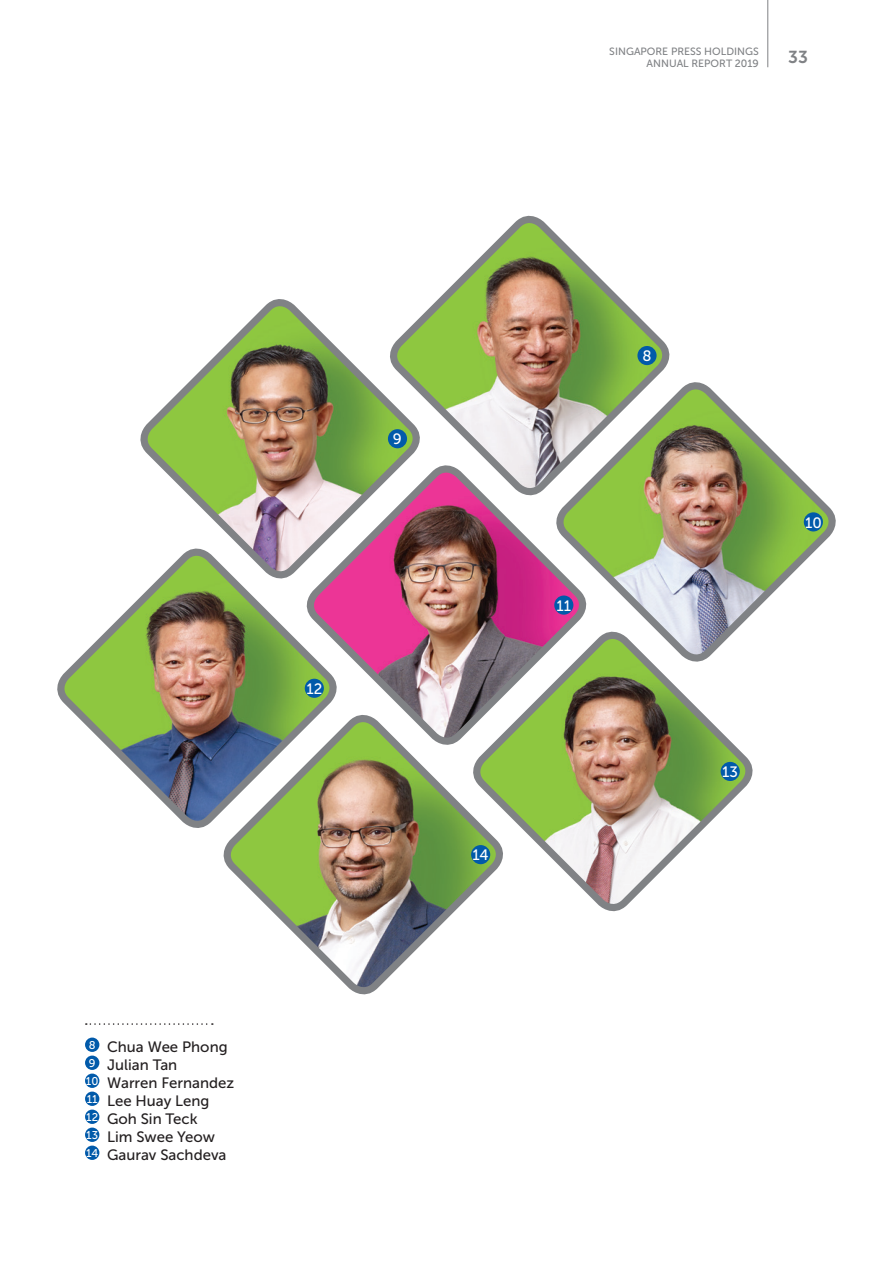
<style>
.page{position:relative;width:893px;height:1263px;background:#fff}
.page>*{position:absolute;margin:0;border:0;box-sizing:border-box;transform-origin:0 0}
.t1{font:17.25px "Museo Sans 700";color:#808285}
.t2{font:15px/18px "Museo Sans 500";color:#231f20}
.t3{font:15px "Museo Sans 500";color:#fff}
.t4{font:10.5px/12.6px "Museo Sans 500";color:#808285;text-align:right}
</style>
<div class="page">
<svg style="left:423px;top:215px;width:247px;height:247px"></svg>
<svg style="left:140px;top:299px;width:283px;height:246px"></svg>
<img style="left:553px;top:379px;width:283px;height:250px">
<img style="left:57px;top:545px;width:247px;height:283px">
<img style="left:220px;top:712px;width:250px;height:283px">
<svg style="left:470px;top:629px;width:283px;height:283px"></svg>
<img style="left:304px;top:462px;width:285px;height:286px">
<div style="left:85px;top:1037px;width:14px;height:15px;background:#015aaa;border-radius:50%"></div>
<div style="left:85px;top:1055px;width:14px;height:15px;background:#015aaa;border-radius:50%"></div>
<div style="left:85px;top:1073px;width:14px;height:15px;background:#015aaa;border-radius:50%"></div>
<div style="left:85px;top:1091px;width:14px;height:15px;background:#015aaa;border-radius:50%"></div>
<div style="left:85px;top:1109px;width:14px;height:15px;background:#015aaa;border-radius:50%"></div>
<div style="left:85px;top:1127px;width:14px;height:15px;background:#015aaa;border-radius:50%"></div>
<div style="left:85px;top:1145px;width:14px;height:15px;background:#015aaa;border-radius:50%"></div>
<svg style="left:86px;top:1023px;width:127px;height:2px"></svg>
<div style="left:637px;top:346px;width:20px;height:19px;background:#015aaa;border-radius:50%"></div>
<div style="left:804px;top:512px;width:19px;height:19px;background:#015aaa;border-radius:50%"></div>
<div style="left:554px;top:595px;width:19px;height:20px;background:#015aaa;border-radius:50%"></div>
<div style="left:305px;top:679px;width:19px;height:19px;background:#015aaa;border-radius:50%"></div>
<div style="left:721px;top:762px;width:19px;height:19px;background:#015aaa;border-radius:50%"></div>
<div style="left:471px;top:845px;width:19px;height:19px;background:#015aaa;border-radius:50%"></div>
<div style="left:388px;top:429px;width:19px;height:19px;background:#015aaa;border-radius:50%"></div>
<hr style="left:767px;top:0;width:1px;height:67px;background:#808285">
<p class="t4" style="left:609px;top:45px;width:151px">SINGAPORE PRESS HOLDINGS<br>ANNUAL REPORT 2019</p>
<p class="t1" style="left:788px;top:48px;width:21px">33</p>
<p class="t2" style="left:86px;top:1038px;width:150px"><sup>8</sup> Chua Wee Phong<br><sup>9</sup> Julian Tan<br><sup>10</sup> Warren Fernandez<br><sup>11</sup> Lee Huay Leng<br><sup>12</sup> Goh Sin Teck<br><sup>13</sup> Lim Swee Yeow<br><sup>14</sup> Gaurav Sachdeva</p>
<p class="t3" style="left:306px;top:680px;width:17px">12</p>
<p class="t3" style="left:393px;top:431px;width:10px">9</p>
<p class="t3" style="left:556px;top:597px;width:16px">11</p>
<p class="t3" style="left:473px;top:847px;width:18px">14</p>
<p class="t3" style="left:642px;top:348px;width:11px">8</p>
<p class="t3" style="left:805px;top:514px;width:18px">10</p>
<p class="t3" style="left:722px;top:764px;width:17px">13</p>
</div>
